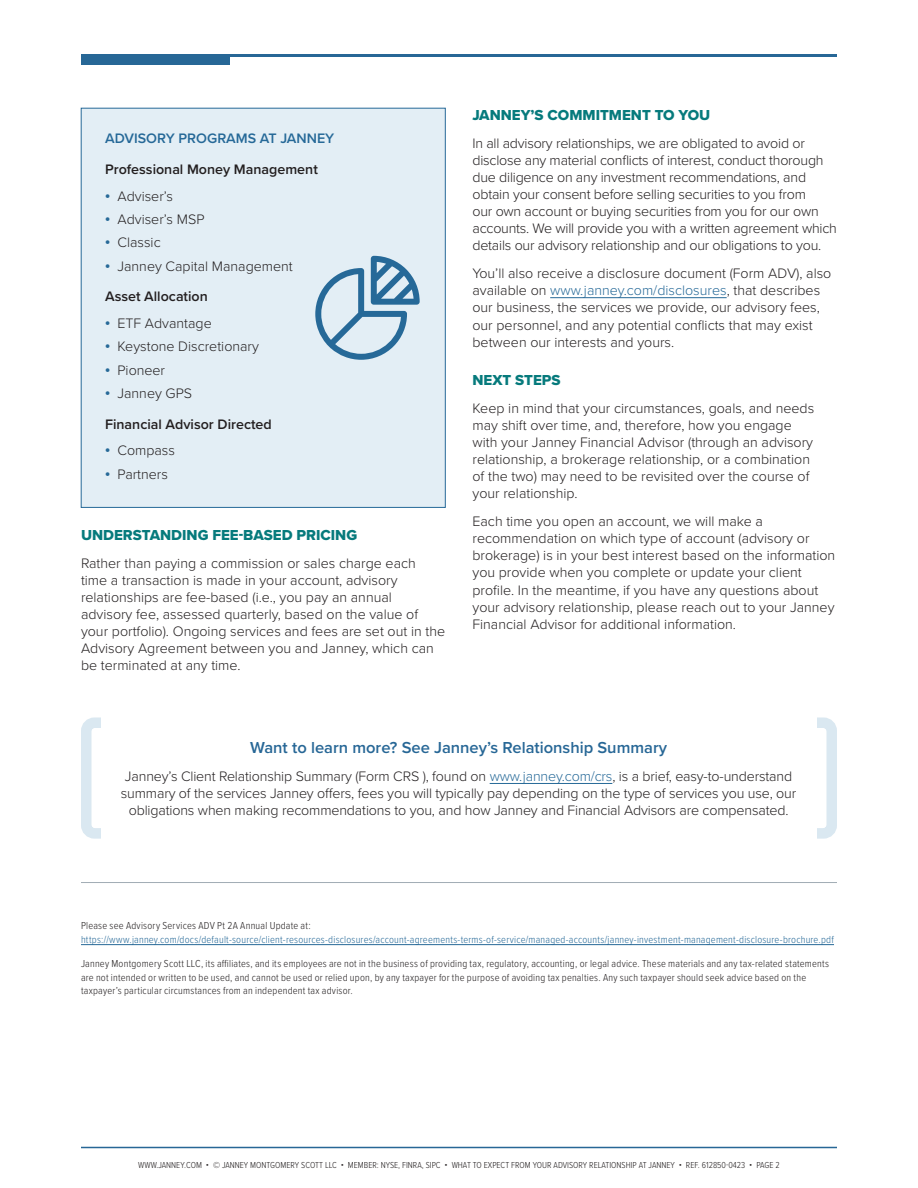
<style>
.page{position:relative;width:918px;height:1188px;background:#fff}
.page>*{position:absolute;margin:0;border:0;box-sizing:border-box;transform-origin:0 0}
.body_bullets{font:600 16.5px "Proxima Nova";color:#276796}
.body_bullets-2{font:15px "Proxima Nova Extrabld";color:#067a7c}
.body_bullets-3{font:300 14.25px/17.1px "Proxima Nova";color:#231f20}
.body_bullets-4{font:600 14.25px "Proxima Nova";color:#231f20}
.body_bullets-5{font:600 14.25px "Proxima Nova";color:#266998}
.body_bullets-6{font:300 10.5px/13.5px "Proxima Nova Cond";letter-spacing:.02em;color:#231f20}
.body_bullets-7{font:300 10.5px/13.5px "Proxima Nova Cond";letter-spacing:.02em;color:#266998}
.Page_number{font:300 9px "Proxima Nova Cond";color:#231f20}
.s1{font-weight:900;color:#266998}
.s2{color:#266998}
.s3{color:#231f20}
</style>
<div class="page">
<hr style="left:550px;top:297px;width:177px;height:1px;background:#266998">
<hr style="left:81px;top:54px;width:756px;height:3px;background:#276796">
<div style="left:81px;top:54px;width:149px;height:11px;background:#276796"></div>
<hr style="left:81px;top:1147px;width:756px;height:1px;background:#276796">
<hr style="left:81px;top:882px;width:756px;height:1px;background:#a1acb4">
<hr style="left:81px;top:944px;width:753px;height:1px;background:#266998">
<div style="left:81px;top:718px;width:756px;height:121px;border:10px solid #dae8f1;border-radius:8px"></div>
<div style="left:101px;top:714px;width:715px;height:128px;background:#fff"></div>
<hr style="left:490px;top:783px;width:122px;height:1px;background:#266998">
<div style="left:81px;top:108px;width:365px;height:400px;background:#e3eef5;border:1px solid #266998"></div>
<svg style="left:315px;top:256px;width:105px;height:104px"></svg>
<p class="body_bullets-5" style="left:105px;top:128px;width:231px">ADVISORY PROGRAMS AT JANNEY</p>
<p class="body_bullets-4" style="left:105px;top:159px;width:214px">Professional Money Management</p>
<p class="body_bullets-3" style="left:105px;top:186px;width:69px"><span class="s1">•</span> Adviser’s</p>
<p class="body_bullets-3" style="left:105px;top:210px;width:101px"><span class="s1">•</span> Adviser’s MSP</p>
<p class="body_bullets-3" style="left:105px;top:233px;width:57px"><span class="s1">•</span> Classic</p>
<p class="body_bullets-3" style="left:105px;top:257px;width:189px"><span class="s1">•</span> Janney Capital Management</p>
<p class="body_bullets-4" style="left:105px;top:286px;width:104px">Asset Allocation</p>
<p class="body_bullets-3" style="left:105px;top:314px;width:108px"><span class="s1">•</span> ETF Advantage</p>
<p class="body_bullets-3" style="left:105px;top:337px;width:155px"><span class="s1">•</span> Keystone Discretionary</p>
<p class="body_bullets-3" style="left:105px;top:361px;width:62px"><span class="s1">•</span> Pioneer</p>
<p class="body_bullets-3" style="left:105px;top:384px;width:89px"><span class="s1">•</span> Janney GPS</p>
<p class="body_bullets-4" style="left:105px;top:413px;width:168px">Financial Advisor Directed</p>
<p class="body_bullets-3" style="left:105px;top:441px;width:71px"><span class="s1">•</span> Compass</p>
<p class="body_bullets-3" style="left:105px;top:465px;width:64px"><span class="s1">•</span> Partners</p>
<p class="body_bullets-2" style="left:81px;top:524px;width:278px">UNDERSTANDING FEE-BASED PRICING</p>
<p class="body_bullets-3" style="left:81px;top:554px;width:366px">Rather than paying a commission or sales charge each time a transaction is made in your account, advisory relationships are fee-based (i.e., you pay an annual advisory fee, assessed quarterly, based on the value of your portfolio). Ongoing services and fees are set out in the Advisory Agreement between you and Janney, which can be terminated at any time.</p>
<p class="body_bullets-2" style="left:472px;top:104px;width:239px">JANNEY’S COMMITMENT TO YOU</p>
<p class="body_bullets-3" style="left:472px;top:134px;width:366px">In all advisory relationships, we are obligated to avoid or disclose any material conflicts of interest, conduct thorough due diligence on any investment recommendations, and obtain your consent before selling securities to you from<br>our own account or buying securities from you for our own accounts. We will provide you with a written agreement which details our advisory relationship and our obligations to you.</p>
<p class="body_bullets-3" style="left:472px;top:264px;width:360px">You’ll also receive a disclosure document (Form ADV), also available on <span class="s2">www.janney.com/disclosures</span>, that describes our business, the services we provide, our advisory fees, our personnel, and any potential conflicts that may exist between our interests and yours.</p>
<p class="body_bullets-2" style="left:472px;top:369px;width:90px">NEXT STEPS</p>
<p class="body_bullets-3" style="left:472px;top:399px;width:343px">Keep in mind that your circumstances, goals, and needs may shift over time, and, therefore, how you engage with your Janney Financial Advisor (through an advisory relationship, a brokerage relationship, or a combination of the two) may need to be revisited over the course of your relationship.</p>
<p class="body_bullets-3" style="left:472px;top:512px;width:364px">Each time you open an account, we will make a recommendation on which type of account (advisory or brokerage) is in your best interest based on the information you provide when you complete or update your client profile. In the meantime, if you have any questions about your advisory relationship, please reach out to your Janney Financial Advisor for additional information.</p>
<p class="body_bullets" style="left:250px;top:735px;width:418px">Want to learn more? See Janney’s Relationship Summary</p>
<p class="body_bullets-3" style="left:121px;top:767px;width:677px;text-align:center">Janney’s Client Relationship Summary (Form CRS ), found on <span class="s2">www.janney.com/crs</span>, is a brief, easy-to-understand summary of the services Janney offers, fees you will typically pay depending on the type of services you use, our obligations when making recommendations to you, and how Janney and Financial Advisors are compensated.</p>
<p class="body_bullets-7" style="left:81px;top:919px;width:754px"><span class="s3">Please see Advisory Services ADV Pt 2A Annual Update at: </span>https://www.janney.com/docs/default-source/client-resources-disclosures/account-agreements-terms-of-service/managed-accounts/janney-investment-management-disclosure-brochure.pdf</p>
<p class="body_bullets-6" style="left:81px;top:956px;width:750px">Janney Montgomery Scott LLC, its affiliates, and its employees are not in the business of providing tax, regulatory, accounting, or legal advice. These materials and any tax-related statements are not intended or written to be used, and cannot be used or relied upon, by any taxpayer for the purpose of avoiding tax penalties. Any such taxpayer should seek advice based on the taxpayer’s particular circumstances from an independent tax advisor.</p>
<p class="Page_number" style="left:138px;top:1158px;width:643px">WWW.JANNEY.COM • © JANNEY MONTGOMERY SCOTT LLC • MEMBER: NYSE, FINRA, SIPC • WHAT TO EXPECT FROM YOUR ADVISORY RELATIONSHIP AT JANNEY • REF. 612850-0423 • PAGE 2</p>
</div>
